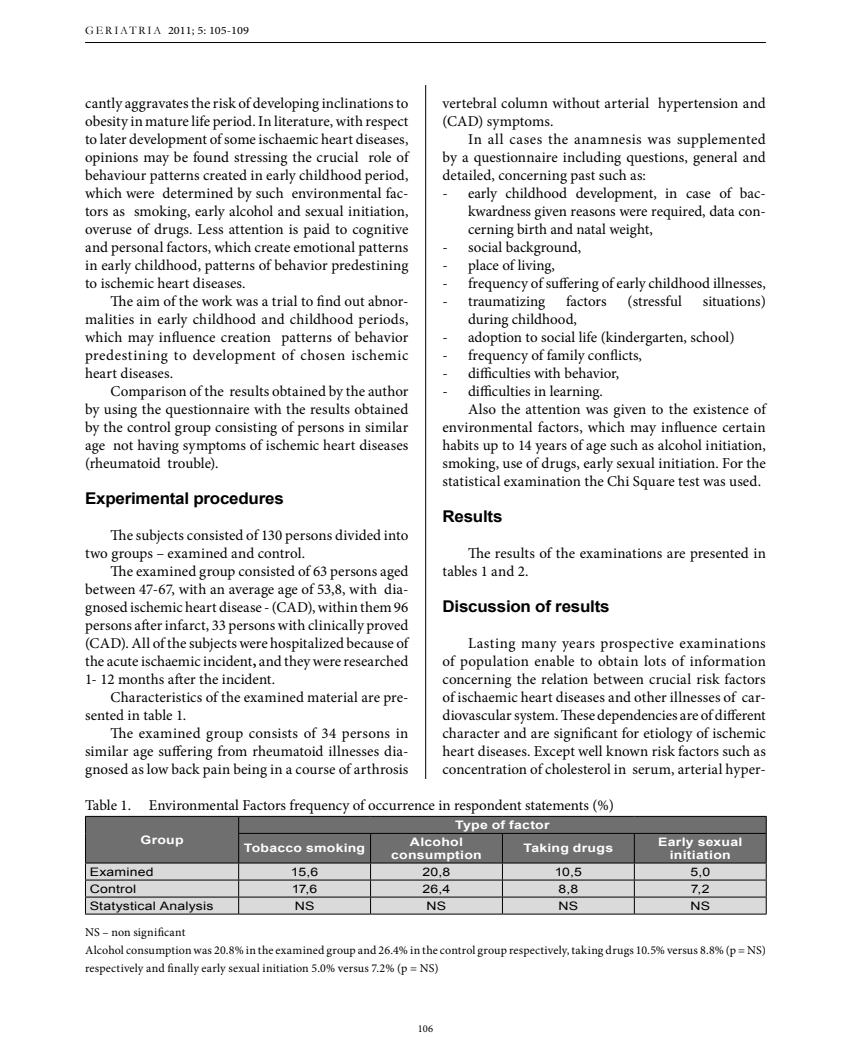
<style>
.page{position:relative;width:851px;height:1063px;background:#fff}
.page>*{position:absolute;margin:0;border:0;box-sizing:border-box;transform-origin:0 0}
.t1{font:700 16.2px "Arial";letter-spacing:-.015em;color:#000;scale:1.05 1}
.t2{font:15px/18px "Minion Pro";color:#000;text-align:justify}
.t3{font:12px/18px "Minion Pro";letter-spacing:.015em;color:#000}
.t4{font:700 11.7px/12.6px "Arial";letter-spacing:.02em;color:#fff;text-align:center;scale:1.2 1}
.t5{font:11.7px "Arial";letter-spacing:.015em;color:#000;scale:1.2 1}
.t6{font:11.25px "Minion Pro";color:#000;scale:1.1 1}
.t7{font:10.5px "Minion Pro";color:#000}
.s1{font-family:"Garamond";font-size:11.55px}
.s2{font-weight:700}
</style>
<div class="page">
<hr style="left:425px;top:85px;width:1px;height:893px;background:#000">
<hr style="left:85px;top:42px;width:680px;height:1px;background:#000">
<div style="left:85px;top:779px;width:680px;height:199px;background:#fff"></div>
<svg style="left:85px;top:816px;width:681px;height:98px;background:#9e9e9e"></svg>
<hr style="left:85px;top:880px;width:153px;height:1px;background:#000">
<hr style="left:238px;top:880px;width:132px;height:1px;background:#000">
<hr style="left:370px;top:880px;width:132px;height:1px;background:#000">
<hr style="left:502px;top:880px;width:132px;height:1px;background:#000">
<hr style="left:634px;top:880px;width:132px;height:1px;background:#000">
<hr style="left:85px;top:897px;width:153px;height:1px;background:#000">
<hr style="left:238px;top:897px;width:132px;height:1px;background:#000">
<hr style="left:370px;top:897px;width:132px;height:1px;background:#000">
<hr style="left:502px;top:897px;width:132px;height:1px;background:#000">
<hr style="left:634px;top:897px;width:132px;height:1px;background:#000">
<hr style="left:85px;top:914px;width:153px;height:1px;background:#000">
<hr style="left:238px;top:914px;width:132px;height:1px;background:#000">
<hr style="left:370px;top:914px;width:132px;height:1px;background:#000">
<hr style="left:502px;top:914px;width:132px;height:1px;background:#000">
<hr style="left:634px;top:914px;width:132px;height:1px;background:#000">
<p class="t6" style="left:85px;top:23px;width:150px"><span class="s1">G E RI AT RI A</span> 2011; 5: 105-109</p>
<p class="t2" style="left:85px;top:94px;width:325px">cantly aggravates the risk of developing inclinations to obesity in mature life period. In literature, with respect to later development of some ischaemic heart diseases, opinions may be found stressing the crucial role of behaviour patterns created in early childhood period, which were determined by such environmental fac&shy;tors as smoking, early alcohol and sexual initiation, overuse of drugs. Less attention is paid to cognitive and personal factors, which create emotional patterns in early childhood, patterns of behavior predestining to ischemic heart diseases.</p>
<p class="t2" style="left:85px;top:292px;width:325px;text-indent:26px">The aim of the work was a trial to find out abnor&shy;malities in early childhood and childhood periods, which may influence creation patterns of behavior predestining to development of chosen ischemic heart diseases.</p>
<p class="t2" style="left:85px;top:382px;width:325px;text-indent:26px">Comparison of the results obtained by the author by using the questionnaire with the results obtained by the control group consisting of persons in similar age not having symptoms of ischemic heart diseases (rheumatoid trouble).</p>
<p class="t1" style="left:85px;top:488px;width:191px">Experimental procedures</p>
<p class="t2" style="left:85px;top:526px;width:325px;text-indent:26px">The subjects consisted of 130 persons divided into two groups – examined and control.</p>
<p class="t2" style="left:85px;top:562px;width:325px;text-indent:26px">The examined group consisted of 63 persons aged between 47-67, with an average age of 53,8, with dia&shy;gnosed ischemic heart disease - (CAD), within them 96 persons after infarct, 33 persons with clinically proved (CAD). All of the subjects were hospitalized because of the acute ischaemic incident<span class="s2">,</span> and they were researched 1- 12 months after the incident.</p>
<p class="t2" style="left:85px;top:688px;width:325px;text-indent:26px">Characteristics of the examined material are pre&shy;sented in table 1.</p>
<p class="t2" style="left:85px;top:724px;width:325px;text-indent:26px">The examined group consists of 34 persons in similar age suffering from rheumatoid illnesses dia&shy;gnosed as low back pain being in a course of arthrosis</p>
<p class="t2" style="left:85px;top:796px;width:530px">Table 1. Environmental Factors frequency of occurrence in respondent statements (%)</p>
<p class="t4" style="left:140px;top:834px;width:37px">Group</p>
<p class="t2" style="left:442px;top:94px;width:325px">vertebral column without arterial hypertension and (CAD) symptoms.</p>
<p class="t2" style="left:442px;top:130px;width:325px;text-indent:26px">In all cases the anamnesis was supplemented by a questionnaire including questions, general and detailed, concerning past such as:</p>
<p class="t2" style="left:468px;top:184px;width:299px;text-indent:-26px">- early childhood development, in case of bac&shy;kwardness given reasons were required, data con&shy;cerning birth and natal weight,</p>
<p class="t2" style="left:442px;top:238px;width:140px">- social background,</p>
<p class="t2" style="left:442px;top:256px;width:114px">- place of living,</p>
<p class="t2" style="left:442px;top:274px;width:325px">- frequency of suffering of early childhood illnesses,</p>
<p class="t2" style="left:442px;top:292px;width:104px">- traumatizing</p>
<p class="t2" style="left:566px;top:292px;width:42px">factors</p>
<p class="t2" style="left:627px;top:292px;width:56px">(stressful</p>
<p class="t2" style="left:702px;top:292px;width:65px">situations)</p>
<p class="t2" style="left:468px;top:310px;width:110px">during childhood,</p>
<p class="t2" style="left:442px;top:328px;width:293px">- adoption to social life (kindergarten, school)</p>
<p class="t2" style="left:442px;top:346px;width:201px">- frequency of family conflicts,</p>
<p class="t2" style="left:442px;top:364px;width:178px">- difficulties with behavior,</p>
<p class="t2" style="left:442px;top:382px;width:162px">- difficulties in learning.</p>
<p class="t2" style="left:468px;top:400px;width:299px">Also the attention was given to the existence of</p>
<p class="t2" style="left:442px;top:418px;width:325px">environmental factors, which may influence certain</p>
<p class="t2" style="left:442px;top:436px;width:325px">habits up to 14 years of age such as alcohol initiation,</p>
<p class="t2" style="left:442px;top:454px;width:325px">smoking, use of drugs, early sexual initiation. For the</p>
<p class="t2" style="left:442px;top:472px;width:320px">statistical examination the Chi Square test was used.</p>
<p class="t1" style="left:442px;top:506px;width:59px">Results</p>
<p class="t2" style="left:442px;top:544px;width:325px;text-indent:26px">The results of the examinations are presented in tables 1 and 2.</p>
<p class="t1" style="left:442px;top:596px;width:160px">Discussion of results</p>
<p class="t2" style="left:442px;top:634px;width:325px;text-indent:26px">Lasting many years prospective examinations of population enable to obtain lots of information concerning the relation between crucial risk factors of ischaemic heart diseases and other illnesses of car&shy;diovascular system. These dependencies are of different character and are significant for etiology of ischemic heart diseases. Except well known risk factors such as concentration of cholesterol in serum, arterial hyper-</p>
<p class="t4" style="left:455px;top:819px;width:80px">Type of factor</p>
<p class="t4" style="left:244px;top:842px;width:103px">Tobacco smoking</p>
<p class="t4" style="left:391px;top:836px;width:77px">Alcohol consumption</p>
<p class="t4" style="left:523px;top:842px;width:76px">Taking drugs</p>
<p class="t4" style="left:658px;top:836px;width:71px">Early sexual initiation</p>
<p class="t5" style="left:90px;top:864px;width:55px">Examined</p>
<p class="t5" style="left:291px;top:864px;width:24px">15,6</p>
<p class="t5" style="left:422px;top:864px;width:25px">20,8</p>
<p class="t5" style="left:554px;top:864px;width:24px">10,5</p>
<p class="t5" style="left:690px;top:864px;width:18px">5,0</p>
<p class="t5" style="left:90px;top:881px;width:40px">Control</p>
<p class="t5" style="left:292px;top:881px;width:23px">17,6</p>
<p class="t5" style="left:422px;top:881px;width:25px">26,4</p>
<p class="t5" style="left:558px;top:881px;width:18px">8,8</p>
<p class="t5" style="left:690px;top:881px;width:17px">7,2</p>
<p class="t5" style="left:90px;top:898px;width:105px">Statystical Analysis</p>
<p class="t5" style="left:295px;top:898px;width:18px">NS</p>
<p class="t5" style="left:426px;top:898px;width:18px">NS</p>
<p class="t5" style="left:558px;top:898px;width:18px">NS</p>
<p class="t5" style="left:690px;top:898px;width:18px">NS</p>
<p class="t3" style="left:85px;top:923px;width:682px">NS – non significant<br>Alcohol consumption was 20.8% in the examined group and 26.4% in the control group respectively, taking drugs 10.5% versus 8.8% (p = NS) respectively and finally early sexual initiation 5.0% versus 7.2% (p = NS)</p>
<p class="t7" style="left:418px;top:1022px;width:17px">106</p>
</div>
